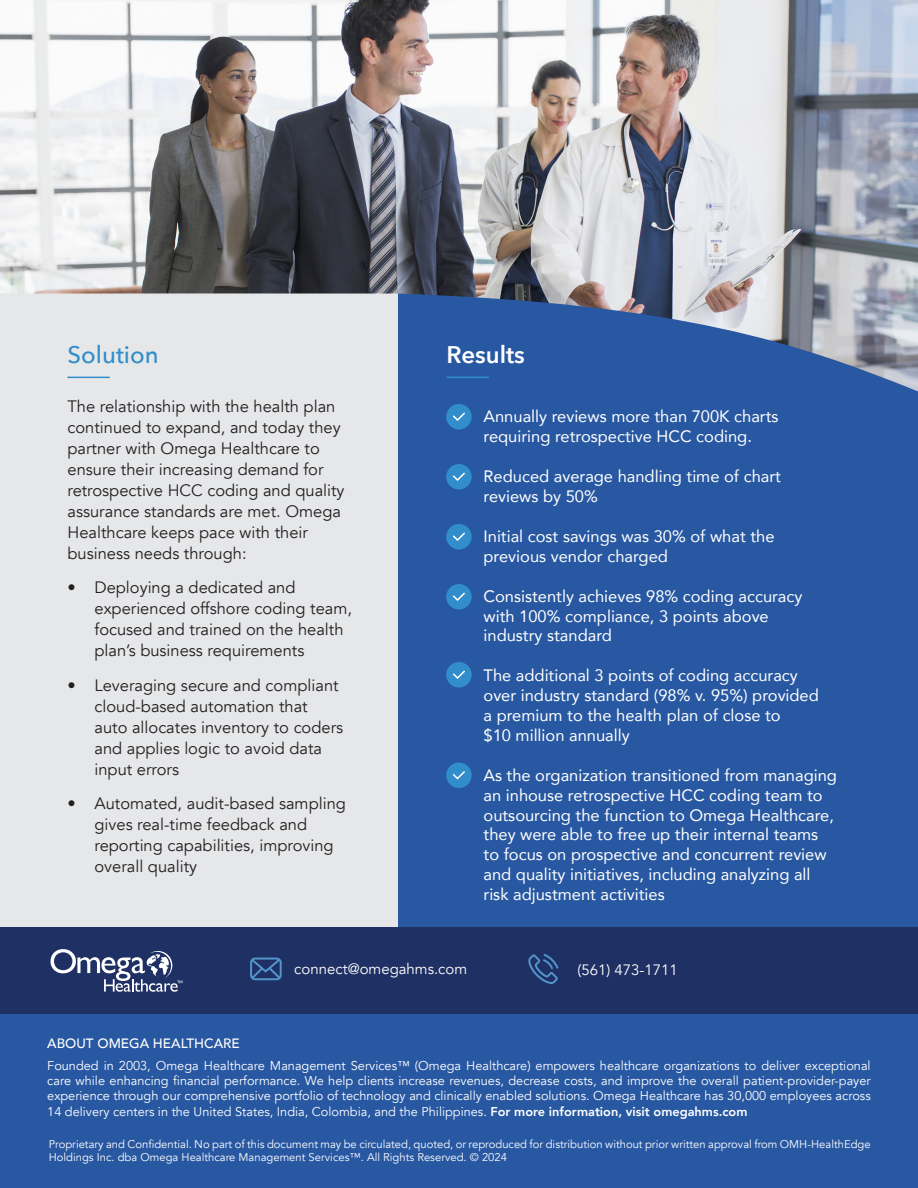
<style>
.page{position:relative;width:918px;height:1188px;background:#fff}
.page>*{position:absolute;margin:0;border:0;box-sizing:border-box;transform-origin:0 0}
.t1{font:500 24px "Avenir Next";color:#318eca}
.t2{font:600 24px "Avenir Next";color:#fff}
.t3{font:16.5px/19.8px "Avenir";color:#fff}
.t4{font:16.5px/21px "Avenir";color:#231f20}
.t5{font:15px "Avenir";color:#fff}
.t6{font:500 13.5px "Avenir";color:#fff}
.t7{font:12.75px/15.3px "Avenir";color:#fff;text-align:justify}
.t8{font:11.25px/13.5px "Avenir";color:#fff}
.s1{font-weight:800}
</style>
<div class="page">
<div style="left:0;top:202px;width:427px;height:801px;background:#e6e7e9"></div>
<div style="left:399px;top:191px;width:519px;height:793px;background:#2858a2"></div>
<div style="left:446px;top:404px;width:26px;height:26px;background:#318eca;border-radius:50%"></div>
<svg style="left:452px;top:412px;width:13px;height:9px"></svg>
<div style="left:446px;top:464px;width:26px;height:26px;background:#318eca;border-radius:50%"></div>
<svg style="left:452px;top:472px;width:13px;height:9px"></svg>
<div style="left:446px;top:524px;width:26px;height:26px;background:#318eca;border-radius:50%"></div>
<svg style="left:452px;top:532px;width:13px;height:9px"></svg>
<div style="left:446px;top:584px;width:26px;height:26px;background:#318eca;border-radius:50%"></div>
<svg style="left:452px;top:592px;width:13px;height:9px"></svg>
<div style="left:446px;top:662px;width:26px;height:26px;background:#318eca;border-radius:50%"></div>
<svg style="left:452px;top:670px;width:13px;height:9px"></svg>
<div style="left:446px;top:763px;width:26px;height:25px;background:#318eca;border-radius:50%"></div>
<svg style="left:452px;top:771px;width:13px;height:9px"></svg>
<div style="left:0;top:1005px;width:918px;height:183px;background:#2858a2"></div>
<div style="left:0;top:927px;width:918px;height:87px;background:#1f3164"></div>
<svg style="left:51px;top:949px;width:131px;height:43px"></svg>
<svg style="left:250px;top:958px;width:32px;height:22px"></svg>
<svg style="left:528px;top:954px;width:31px;height:30px"></svg>
<img style="left:0;top:0;width:918px;height:391px">
<p class="t1" style="left:68px;top:334px;width:93px">Solution</p>
<p class="t4" style="left:68px;top:396px;width:279px">The relationship with the health plan continued to expand, and today they partner with Omega Healthcare to ensure their increasing demand for retrospective HCC coding and quality assurance standards are met. Omega Healthcare keeps pace with their business needs through:</p>
<p class="t4" style="left:94px;top:577px;width:259px;text-indent:-27px">• Deploying a dedicated and experienced offshore coding team, focused and trained on the health plan’s business requirements</p>
<p class="t4" style="left:94px;top:675px;width:250px;text-indent:-27px">• Leveraging secure and compliant cloud-based automation that auto allocates inventory to coders and applies logic to avoid data input errors</p>
<p class="t4" style="left:94px;top:793px;width:253px;text-indent:-27px">• Automated, audit-based sampling gives real-time feedback and reporting capabilities, improving overall quality</p>
<p class="t2" style="left:447px;top:334px;width:80px">Results</p>
<p class="t3" style="left:484px;top:406px;width:297px">Annually reviews more than 700K charts requiring retrospective HCC coding.</p>
<p class="t3" style="left:484px;top:466px;width:299px">Reduced average handling time of chart reviews by 50%</p>
<p class="t3" style="left:484px;top:526px;width:293px">Initial cost savings was 30% of what the previous vendor charged</p>
<p class="t3" style="left:484px;top:586px;width:320px">Consistently achieves 98% coding accuracy with 100% compliance, 3 points above industry standard</p>
<p class="t3" style="left:484px;top:665px;width:337px">The additional 3 points of coding accuracy over industry standard (98% v. 95%) provided a premium to the health plan of close to<br>$10 million annually</p>
<p class="t3" style="left:484px;top:765px;width:355px">As the organization transitioned from managing an inhouse retrospective HCC coding team to outsourcing the function to Omega Healthcare, they were able to free up their internal teams to focus on prospective and concurrent review and quality initiatives, including analyzing all risk adjustment activities</p>
<p class="t5" style="left:294px;top:960px;width:174px">connect@omegahms.com</p>
<p class="t5" style="left:578px;top:961px;width:102px">(561) 473-1711</p>
<p class="t6" style="left:47px;top:1031px;width:194px">ABOUT OMEGA HEALTHCARE</p>
<p class="t7" style="left:47px;top:1058px;width:825px">Founded in 2003, Omega Healthcare Management Services™ (Omega Healthcare) empowers healthcare organizations to deliver exceptional care while enhancing financial performance. We help clients increase revenues, decrease costs, and improve the overall patient-provider-payer experience through our comprehensive portfolio of technology and clinically enabled solutions. Omega Healthcare has 30,000 employees across 14 delivery centers in the United States, India, Colombia, and the Philippines. <span class="s1">For more information, visit omegahms.com</span></p>
<p class="t8" style="left:49px;top:1137px;width:824px">Proprietary and Confidential. No part of this document may be circulated, quoted, or reproduced for distribution without prior written approval from OMH-HealthEdge<br>Holdings Inc. dba Omega Healthcare Management Services™. All Rights Reserved. © 2024</p>
</div>
